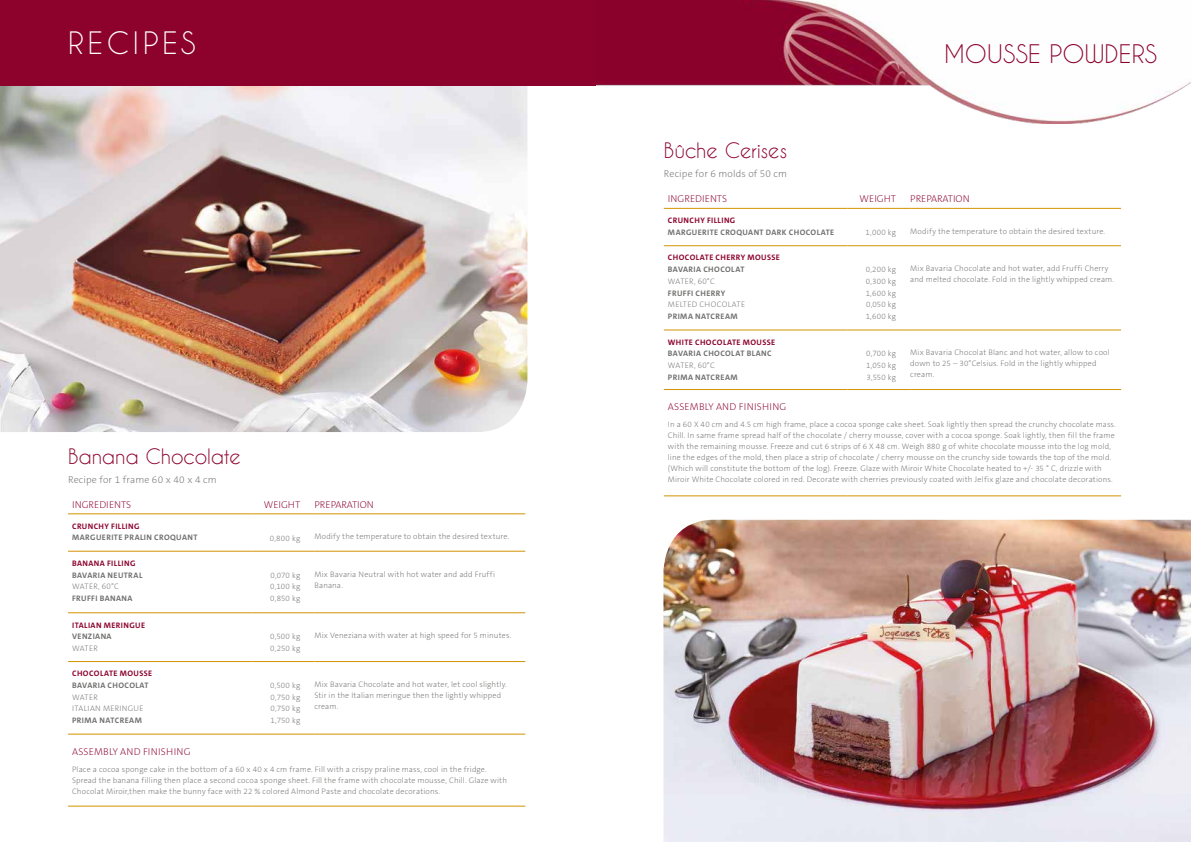
<style>
.page{position:relative;width:1191px;height:842px;background:#fff}
.page>*{position:absolute;margin:0;border:0;box-sizing:border-box;transform-origin:0 0}
.t1{font:29px "Caviar Dreams";letter-spacing:.13em;color:#fff}
.t2{font:24px "Caviar Dreams";letter-spacing:.01em;color:#8c022d}
.t3{font:20px "Caviar Dreams";letter-spacing:-.01em;color:#8c022d}
.t4{font:200 10px "The Sans C5";color:#8c022d}
.t5{font:200 10px "The Sans C5";letter-spacing:.015em;color:#6f6f6e}
.t6{font:200 10px "The Sans C5";letter-spacing:.02em;color:#8c022d}
.t7{font:200 8px/11px "The Sans C5";letter-spacing:.02em;color:#6f6f6e}
.t8{font:700 8px "The Sans C5";letter-spacing:.05em;color:#6f6f6e}
.t9{font:700 8px "The Sans C5";letter-spacing:.05em;color:#8c022d}
.t10{font:200 8px/11.7px "The Sans C5";letter-spacing:.04em;color:#6f6f6e}
</style>
<div class="page">
<img style="left:0;top:85px;width:527px;height:347px">
<div style="left:0;top:0;width:595px;height:85px;background:#8c022d"></div>
<img style="left:595px;top:0;width:596px;height:124px">
<hr style="left:68px;top:514px;width:184px;height:1px;background:#d49200">
<hr style="left:252px;top:514px;width:62px;height:1px;background:#d49200">
<hr style="left:314px;top:514px;width:211px;height:1px;background:#d49200">
<hr style="left:68px;top:551px;width:184px;height:1px;background:#d49200">
<hr style="left:252px;top:551px;width:62px;height:1px;background:#d49200">
<hr style="left:314px;top:551px;width:211px;height:1px;background:#d49200">
<hr style="left:68px;top:612px;width:184px;height:1px;background:#d49200">
<hr style="left:252px;top:612px;width:62px;height:1px;background:#d49200">
<hr style="left:314px;top:612px;width:211px;height:1px;background:#d49200">
<hr style="left:68px;top:661px;width:184px;height:1px;background:#d49200">
<hr style="left:252px;top:661px;width:62px;height:1px;background:#d49200">
<hr style="left:314px;top:661px;width:211px;height:1px;background:#d49200">
<hr style="left:68px;top:734px;width:184px;height:1px;background:#d49200">
<hr style="left:252px;top:734px;width:62px;height:1px;background:#d49200">
<hr style="left:314px;top:734px;width:211px;height:1px;background:#d49200">
<hr style="left:68px;top:806px;width:184px;height:1px;background:#d49200">
<hr style="left:252px;top:806px;width:62px;height:1px;background:#d49200">
<hr style="left:314px;top:806px;width:211px;height:1px;background:#d49200">
<img style="left:663px;top:520px;width:528px;height:322px">
<hr style="left:664px;top:208px;width:183px;height:1px;background:#d49200">
<hr style="left:847px;top:208px;width:63px;height:1px;background:#d49200">
<hr style="left:910px;top:208px;width:211px;height:1px;background:#d49200">
<hr style="left:664px;top:245px;width:183px;height:1px;background:#d49200">
<hr style="left:847px;top:245px;width:63px;height:1px;background:#d49200">
<hr style="left:910px;top:245px;width:211px;height:1px;background:#d49200">
<hr style="left:664px;top:330px;width:183px;height:1px;background:#d49200">
<hr style="left:847px;top:330px;width:63px;height:1px;background:#d49200">
<hr style="left:910px;top:330px;width:211px;height:1px;background:#d49200">
<hr style="left:664px;top:389px;width:183px;height:1px;background:#d49200">
<hr style="left:847px;top:389px;width:63px;height:1px;background:#d49200">
<hr style="left:910px;top:389px;width:211px;height:1px;background:#d49200">
<hr style="left:664px;top:496px;width:183px;height:1px;background:#d49200">
<hr style="left:847px;top:496px;width:63px;height:1px;background:#d49200">
<hr style="left:910px;top:496px;width:211px;height:1px;background:#d49200">
<div style="left:1162px;top:0;width:29px;height:23px;background:#fff"></div>
<h1 class="t1" style="left:68px;top:26px;width:129px">RECIPES</h1>
<h3 class="t3" style="left:68px;top:444px;width:174px">Banana Chocolate</h3>
<p class="t5" style="left:68px;top:473px;width:150px">Recipe for 1 frame 60 x 40 x 4 cm</p>
<p class="t4" style="left:72px;top:498px;width:61px">INGREDIENTS</p>
<p class="t4" style="left:264px;top:498px;width:38px">WEIGHT</p>
<p class="t4" style="left:314px;top:498px;width:61px">PREPARATION</p>
<p class="t9" style="left:72px;top:521px;width:69px">CRUNCHY FILLING</p>
<p class="t8" style="left:72px;top:532px;width:127px">MARGUERITE PRALIN CROQUANT</p>
<p class="t7" style="left:270px;top:532px;width:32px">0,800 kg</p>
<p class="t7" style="left:314px;top:531px;width:196px">Modify the temperature to obtain the desired texture.</p>
<p class="t9" style="left:72px;top:558px;width:65px">BANANA FILLING</p>
<p class="t8" style="left:72px;top:570px;width:72px">BAVARIA NEUTRAL</p>
<p class="t7" style="left:72px;top:581px;width:48px">WATER, 60°C</p>
<p class="t8" style="left:72px;top:593px;width:62px">FRUFFI BANANA</p>
<p class="t7" style="left:270px;top:569px;width:32px;line-height:11.7px;text-align:justify">0,070 kg 0,100 kg 0,850 kg</p>
<p class="t7" style="left:314px;top:568px;width:182px">Mix Bavaria Neutral with hot water and add Fruffi<br>Banana.</p>
<p class="t9" style="left:72px;top:620px;width:74px">ITALIAN MERINGUE</p>
<p class="t8" style="left:72px;top:631px;width:41px">VENZIANA</p>
<p class="t7" style="left:72px;top:643px;width:27px">WATER</p>
<p class="t9" style="left:72px;top:668px;width:82px">CHOCOLATE MOUSSE</p>
<p class="t8" style="left:72px;top:680px;width:78px">BAVARIA CHOCOLAT</p>
<p class="t10" style="left:72px;top:691px;width:73px">WATER<br>ITALIAN MERINGUE</p>
<p class="t8" style="left:72px;top:715px;width:71px">PRIMA NATCREAM</p>
<p class="t7" style="left:270px;top:631px;width:32px;line-height:11.7px">0,500 kg<br>0,250 kg</p>
<p class="t7" style="left:314px;top:630px;width:198px">Mix Veneziana with water at high speed for 5 minutes.</p>
<p class="t7" style="left:270px;top:679px;width:32px;line-height:11.7px;text-align:justify">0,500 kg 0,750 kg 0,750 kg 1,750 kg</p>
<p class="t7" style="left:314px;top:679px;width:194px">Mix Bavaria Chocolate and hot water, let cool slightly.<br>Stir in the Italian meringue then the lightly whipped cream.</p>
<p class="t6" style="left:72px;top:745px;width:120px">ASSEMBLY AND FINISHING</p>
<p class="t7" style="left:72px;top:763px;width:436px">Place a cocoa sponge cake in the bottom of a 60 x 40 x 4 cm frame. Fill with a crispy praline mass, cool in the fridge.<br>Spread the banana filling then place a second cocoa sponge sheet. Fill the frame with chocolate mousse, Chill. Glaze with<br>Chocolat Miroir,then make the bunny face with 22 % colored Almond Paste and chocolate decorations.</p>
<h2 class="t2" style="left:944px;top:40px;width:214px">MOUSSE POWDERS</h2>
<h3 class="t3" style="left:664px;top:138px;width:125px">Bûche Cerises</h3>
<p class="t5" style="left:664px;top:168px;width:125px">Recipe for 6 molds of 50 cm</p>
<p class="t4" style="left:668px;top:192px;width:61px">INGREDIENTS</p>
<p class="t4" style="left:859px;top:192px;width:38px">WEIGHT</p>
<p class="t4" style="left:910px;top:192px;width:61px">PREPARATION</p>
<p class="t9" style="left:668px;top:215px;width:69px">CRUNCHY FILLING</p>
<p class="t8" style="left:668px;top:227px;width:168px">MARGUERITE CROQUANT DARK CHOCOLATE</p>
<p class="t7" style="left:865px;top:227px;width:32px">1,000 kg</p>
<p class="t7" style="left:910px;top:226px;width:196px">Modify the temperature to obtain the desired texture.</p>
<p class="t9" style="left:668px;top:253px;width:113px">CHOCOLATE CHERRY MOUSSE</p>
<p class="t8" style="left:668px;top:264px;width:78px">BAVARIA CHOCOLAT</p>
<p class="t7" style="left:668px;top:276px;width:48px">WATER, 60°C</p>
<p class="t8" style="left:668px;top:288px;width:59px">FRUFFI CHERRY</p>
<p class="t10" style="left:668px;top:299px;width:79px">MELTED CHOCOLATE</p>
<p class="t8" style="left:668px;top:311px;width:71px">PRIMA NATCREAM</p>
<p class="t7" style="left:865px;top:264px;width:32px;line-height:11.7px;text-align:justify">0,200 kg 0,300 kg 1,600 kg 0,050 kg 1,600 kg</p>
<p class="t7" style="left:910px;top:263px;width:205px">Mix Bavaria Chocolate and hot water, add Fruffi Cherry and melted chocolate. Fold in the lightly whipped cream.</p>
<p class="t9" style="left:668px;top:337px;width:109px">WHITE CHOCOLATE MOUSSE</p>
<p class="t8" style="left:668px;top:349px;width:105px">BAVARIA CHOCOLAT BLANC</p>
<p class="t7" style="left:668px;top:360px;width:48px">WATER, 60°C</p>
<p class="t8" style="left:668px;top:372px;width:71px">PRIMA NATCREAM</p>
<p class="t7" style="left:866px;top:348px;width:32px;line-height:11.7px;text-align:justify">0,700 kg 1,050 kg 3,550 kg</p>
<p class="t7" style="left:910px;top:347px;width:201px">Mix Bavaria Chocolat Blanc and hot water, allow to cool down to 25 – 30°Celsius. Fold in the lightly whipped cream.</p>
<p class="t6" style="left:668px;top:400px;width:120px">ASSEMBLY AND FINISHING</p>
<p class="t7" style="left:668px;top:419px;width:449px">In a 60 X 40 cm and 4.5 cm high frame, place a cocoa sponge cake sheet. Soak lightly then spread the crunchy chocolate mass.<br>Chill. In same frame spread half of the chocolate / cherry mousse, cover with a cocoa sponge. Soak lightly, then fill the frame with the remaining mousse. Freeze and cut 6 strips of 6 X 48 cm. Weigh 880 g of white chocolate mousse into the log mold, line the edges of the mold, then place a strip of chocolate / cherry mousse on the crunchy side towards the top of the mold. (Which will constitute the bottom of the log). Freeze. Glaze with Miroir White Chocolate heated to +/- 35 ° C, drizzle with Miroir White Chocolate colored in red. Decorate with cherries previously coated with Jelfix glaze and chocolate decorations.</p>
</div>
